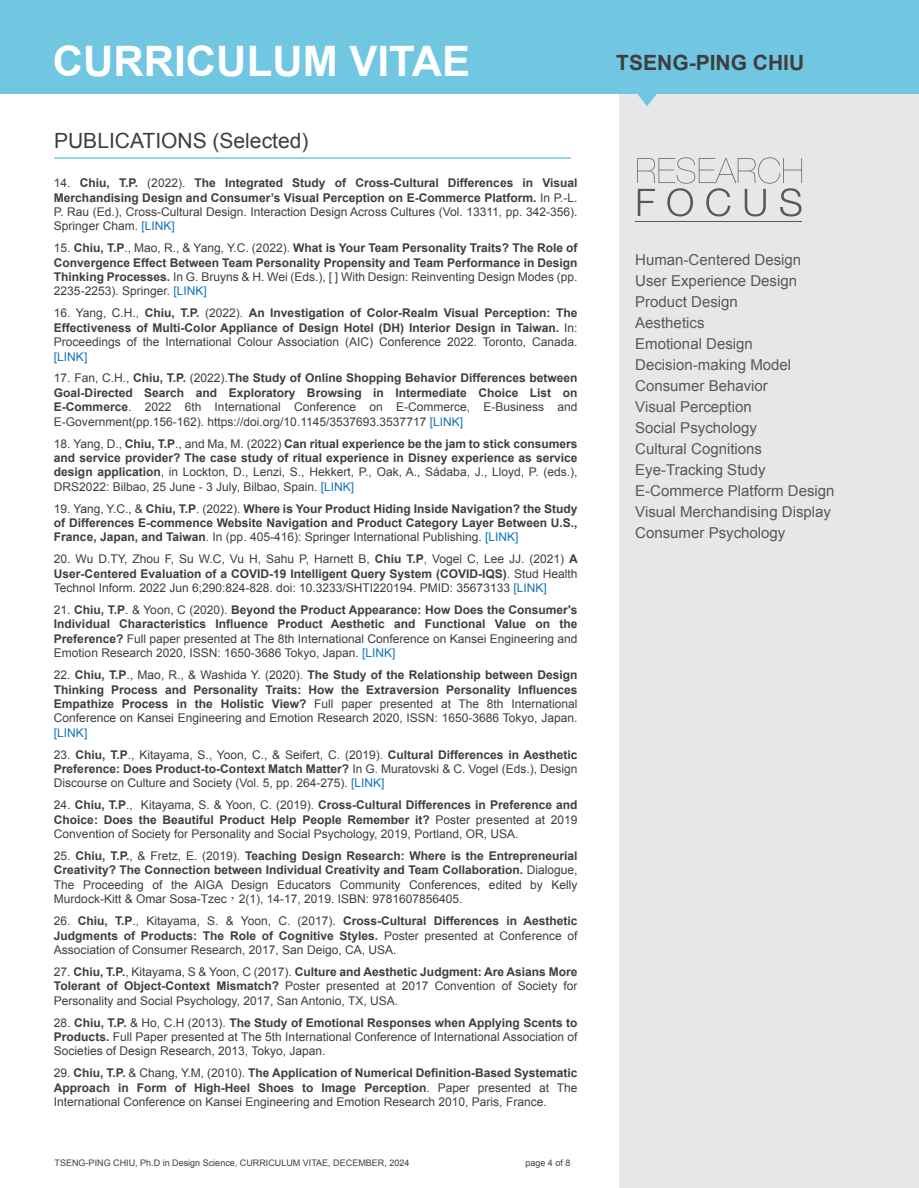
<style>
.page{position:relative;width:919px;height:1188px;background:#fff}
.page>*{position:absolute;margin:0;border:0;box-sizing:border-box;transform-origin:0 0}
.t1{font:700 42px "Arial";color:#fff}
.t2{font:21px "Arial";color:#3e3e3f}
.t3{font:700 21px "Arial";color:#3e3e3f}
.t4{font:15px/21px "Arial";color:#57585a}
.t5{font:12px/14.4px "Arial";color:#3e3e3f;text-align:justify}
.t6{font:700 12px/14.4px "Arial";color:#3e3e3f;text-align:justify}
.t7{font:12px "Arial";color:#1074bc}
.t8{font:9px "Arial";color:#3e3e3f}
.s1{font-weight:400}
.s2{font-weight:400;color:#1074bc}
.s3{font-weight:700}
.s4{color:#1074bc}
.s5{font-family:"Adobe Ming Std";font-weight:300}
</style>
<div class="page">
<div style="left:618px;top:93px;width:300px;height:1095px;background:#e6e7e9"></div>
<svg style="left:637px;top:157px;width:164px;height:60px"></svg>
<hr style="left:635px;top:221px;width:166px;height:1px;background:#57585a">
<div style="left:0;top:0;width:918px;height:93px;background:#71c6e2"></div>
<svg style="left:636px;top:93px;width:21px;height:13px"></svg>
<hr style="left:54px;top:157px;width:516px;height:2px;background:#71c6e2">
<h1 class="t1" style="left:53px;top:34px;width:418px">CURRICULUM VITAE</h1>
<h2 class="t2" style="left:54px;top:127px;width:256px">PUBLICATIONS (Selected)</h2>
<p class="t6" style="left:54px;top:176px;width:525px"><span class="s1">14.</span> Chiu, T.P. <span class="s1">(2022).</span> The Integrated Study of Cross-Cultural Differences in Visual Merchandising Design and Consumer’s Visual Perception on E-Commerce Platform. <span class="s1">In P.-L.<br>P. Rau (Ed.), Cross-Cultural Design. Interaction Design Across Cultures (Vol. 13311, pp. 342-356).<br>Springer Cham.</span> <span class="s2">[LINK]</span></p>
<p class="t6" style="left:54px;top:241px;width:525px"><span class="s1">15.</span> Chiu, T.P<span class="s1">., Mao, R., &amp; Yang, Y.C. (2022).</span> What is Your Team Personality Traits? The Role of Convergence Effect Between Team Personality Propensity and Team Performance in Design Thinking Processes. <span class="s1">In G. Bruyns &amp; H. Wei (Eds.), [ ] With Design: Reinventing Design Modes (pp.<br>2235-2253). Springer.</span> <span class="s2">[LINK]</span></p>
<p class="t6" style="left:54px;top:306px;width:525px"><span class="s1">16. Yang, C.H.,</span> Chiu, T.P. <span class="s1">(2022).</span> An Investigation of Color-Realm Visual Perception: The Effectiveness of Multi-Color Appliance of Design Hotel (DH) Interior Design in Taiwan. <span class="s1">In:<br>Proceedings of the International Colour Association (AIC) Conference 2022. Toronto, Canada.</span></p>
<p class="t7" style="left:54px;top:349px;width:35px">[LINK]</p>
<p class="t5" style="left:54px;top:371px;width:525px">17. Fan, C.H., <span class="s3">Chiu, T.P.</span> (2022).<span class="s3">The Study of Online Shopping Behavior Differences between Goal-Directed Search and Exploratory Browsing in Intermediate Choice List on E-Commerce</span>. 2022 6th International Conference on E-Commerce, E-Business and E-Government(pp.156-162). https://doi.org/10.1145/3537693.3537717 <span class="s4">[LINK]</span></p>
<p class="t6" style="left:54px;top:437px;width:525px"><span class="s1">18. Yang, D.,</span> Chiu, T.P<span class="s1">., and Ma, M. (2022)</span> Can ritual experience be the jam to stick consumers and service provider? The case study of ritual experience in Disney experience as service design application<span class="s1">, in Lockton, D., Lenzi, S., Hekkert, P., Oak, A., Sádaba, J., Lloyd, P. (eds.), DRS2022: Bilbao, 25 June - 3 July, Bilbao, Spain.</span> <span class="s2">[LINK]</span></p>
<p class="t6" style="left:54px;top:502px;width:524px"><span class="s1">19. Yang, Y.C., &amp;</span> Chiu, T.P<span class="s1">. (2022).</span> Where is Your Product Hiding Inside Navigation? the Study of Differences E-commence Website Navigation and Product Category Layer Between U.S., France, Japan, and Taiwan<span class="s1">. In (pp. 405-416): Springer International Publishing.</span> <span class="s2">[LINK]</span></p>
<p class="t5" style="left:54px;top:552px;width:525px">20. Wu D.TY, Zhou F, Su W.C, Vu H, Sahu P, Harnett B, <span class="s3">Chiu T.P</span>, Vogel C, Lee JJ. (2021) <span class="s3">A User-Centered Evaluation of a COVID-19 Intelligent Query System (COVID-IQS)</span>. Stud Health Technol Inform. 2022 Jun 6;290:824-828. doi: 10.3233/SHTI220194. PMID: 35673133 <span class="s4">[LINK]</span></p>
<p class="t6" style="left:54px;top:603px;width:525px"><span class="s1">21.</span> Chiu, T.P<span class="s1">. &amp; Yoon, C (2020).</span> Beyond the Product Appearance: How Does the Consumer's Individual Characteristics Influence Product Aesthetic and Functional Value on the Preference? <span class="s1">Full paper presented at The 8th International Conference on Kansei Engineering and Emotion Research 2020, ISSN: 1650-3686 Tokyo, Japan.</span> <span class="s2">[LINK]</span></p>
<p class="t6" style="left:54px;top:668px;width:525px"><span class="s1">22.</span> Chiu, T.P<span class="s1">., Mao, R., &amp; Washida Y. (2020).</span> The Study of the Relationship between Design Thinking Process and Personality Traits: How the Extraversion Personality Influences Empathize Process in the Holistic View? <span class="s1">Full paper presented at The 8th International Conference on Kansei Engineering and Emotion Research 2020, ISSN: 1650-3686 Tokyo, Japan.</span></p>
<p class="t7" style="left:54px;top:725px;width:35px">[LINK]</p>
<p class="t5" style="left:54px;top:747px;width:524px">23. <span class="s3">Chiu, T.P</span>., Kitayama, S., Yoon, C., &amp; Seifert, C. (2019). <span class="s3">Cultural Differences in Aesthetic Preference: Does Product-to-Context Match Matter?</span> In G. Muratovski &amp; C. Vogel (Eds.), Design Discourse on Culture and Society (Vol. 5, pp. 264-275). <span class="s4">[LINK]</span></p>
<p class="t5" style="left:54px;top:798px;width:525px">24. <span class="s3">Chiu, T.P</span>., Kitayama, S. &amp; Yoon, C. (2019). <span class="s3">Cross-Cultural Differences in Preference and Choice: Does the Beautiful Product Help People Remember it?</span> Poster presented at 2019<br>Convention of Society for Personality and Social Psychology, 2019, Portland, OR, USA.</p>
<p class="t5" style="left:54px;top:849px;width:525px">25. <span class="s3">Chiu, T.P.</span>, &amp; Fretz, E. (2019). <span class="s3">Teaching Design Research: Where is the Entrepreneurial Creativity? The Connection between Individual Creativity and Team Collaboration.</span> Dialogue, The Proceeding of the AIGA Design Educators Community Conferences, edited by Kelly Murdock-Kitt &amp; Omar Sosa-Tzec<span class="s5">，</span>2(1), 14-17, 2019. ISBN: 9781607856405.</p>
<p class="t5" style="left:54px;top:914px;width:525px">26. <span class="s3">Chiu, T.P</span>., Kitayama, S. &amp; Yoon, C. (2017). <span class="s3">Cross-Cultural Differences in Aesthetic Judgments of Products: The Role of Cognitive Styles.</span> Poster presented at Conference of Association of Consumer Research, 2017, San Deigo, CA, USA.</p>
<p class="t5" style="left:54px;top:965px;width:524px">27. <span class="s3">Chiu, T.P.</span>, Kitayama, S &amp; Yoon, C (2017). <span class="s3">Culture and Aesthetic Judgment: Are Asians More Tolerant of Object-Context Mismatch?</span> Poster presented at 2017 Convention of Society for Personality and Social Psychology, 2017, San Antonio, TX, USA.</p>
<p class="t5" style="left:54px;top:1015px;width:525px">28. <span class="s3">Chiu, T.P.</span> &amp; Ho, C.H (2013). <span class="s3">The Study of Emotional Responses when Applying Scents to Products.</span> Full Paper presented at The 5th International Conference of International Association of Societies of Design Research, 2013, Tokyo, Japan.</p>
<p class="t5" style="left:54px;top:1066px;width:525px">29. <span class="s3">Chiu, T.P.</span> &amp; Chang, Y.M, (2010). <span class="s3">The Application of Numerical Definition-Based Systematic Approach in Form of High-Heel Shoes to Image Perception</span>. Paper presented at The International Conference on Kansei Engineering and Emotion Research 2010, Paris, France.</p>
<p class="t8" style="left:55px;top:1157px;width:356px">TSENG-PING CHIU, Ph.D in Design Science, CURRICULUM VITAE, DECEMBER, 2024</p>
<p class="t8" style="left:525px;top:1157px;width:47px">page 4 of 8</p>
<h2 class="t3" style="left:616px;top:49px;width:189px">TSENG-PING CHIU</h2>
<p class="t4" style="left:635px;top:250px;width:201px">Human-Centered Design<br>User Experience Design<br>Product Design<br>Aesthetics<br>Emotional Design<br>Decision-making Model<br>Consumer Behavior<br>Visual Perception<br>Social Psychology<br>Cultural Cognitions<br>Eye-Tracking Study<br>E-Commerce Platform Design<br>Visual Merchandising Display<br>Consumer Psychology</p>
</div>
